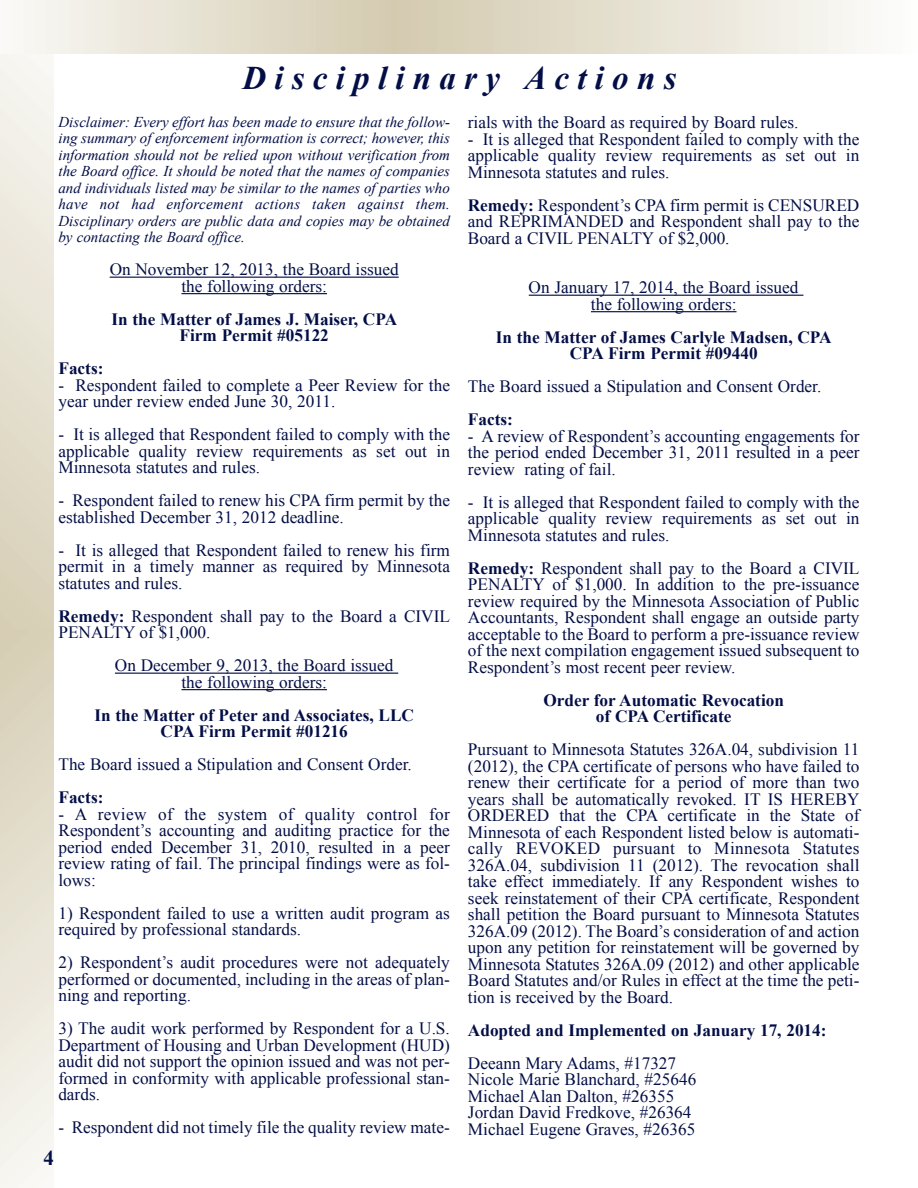
<style>
.page{position:relative;width:918px;height:1188px;background:#fff}
.page>*{position:absolute;margin:0;border:0;box-sizing:border-box;transform-origin:0 0}
.t1{font:italic 700 33px "Times New Roman";letter-spacing:.25em;color:#030e46}
.t2{font:700 21px "Times New Roman";color:#030e46}
.t3{font:17.25px/16.5px "Times New Roman";color:#030e46;text-align:justify}
.t4{font:700 17.25px/16.5px "Times New Roman";color:#030e46;text-align:center}
.t5{font:italic 15px/16.5px "Times New Roman";color:#030e46;text-align:justify}
.s1{font-weight:700}
</style>
<div class="page">
<svg style="left:54px;top:0;width:337px;height:54px;background:#e3decd"></svg>
<svg style="left:0;top:0;width:54px;height:630px;background:#e8e4d6"></svg>
<div style="left:0;top:630px;width:54px;height:558px;background:linear-gradient(to bottom,#d6ceb5,#f8f7f3)"></div>
<div style="left:391px;top:0;width:527px;height:54px;background:linear-gradient(to right,#d3c9ae,#fcfdfc)"></div>
<hr style="left:110px;top:277px;width:289px;height:1px;background:#030e46">
<hr style="left:181px;top:293px;width:146px;height:1px;background:#030e46">
<hr style="left:115px;top:673px;width:283px;height:1px;background:#030e46">
<hr style="left:181px;top:689px;width:146px;height:1px;background:#030e46">
<hr style="left:529px;top:295px;width:274px;height:1px;background:#030e46">
<hr style="left:591px;top:311px;width:146px;height:1px;background:#030e46">
<h1 class="t1" style="left:242px;top:60px;width:436px">disciplinary actions</h1>
<p class="t5" style="left:58px;top:113px;width:393px">Disclaimer: Every effort has been made to ensure that the follow&shy;ing summary of enforcement information is correct; however, this information should not be relied upon without verification from the Board office. It should be noted that the names of companies and individuals listed may be similar to the names of parties who have not had enforcement actions taken against them.<br>Disciplinary orders are public data and copies may be obtained by contacting the Board office.</p>
<p class="t3" style="left:110px;top:261px;width:291px;text-align:center">on november 12, 2013, the Board issued the following orders:</p>
<p class="t4" style="left:111px;top:311px;width:287px">In the Matter of James J. Maiser, CPA<br>Firm Permit #05122</p>
<p class="t4" style="left:58px;top:360px;width:47px">Facts:</p>
<p class="t3" style="left:58px;top:377px;width:393px">- Respondent failed to complete a Peer Review for the year under review ended june 30, 2011.</p>
<p class="t3" style="left:58px;top:426px;width:393px">- It is alleged that Respondent failed to comply with the applicable quality review requirements as set out in minnesota statutes and rules.</p>
<p class="t3" style="left:58px;top:492px;width:393px">- Respondent failed to renew his CPA firm permit by the established december 31, 2012 deadline.</p>
<p class="t3" style="left:58px;top:542px;width:393px">- It is alleged that Respondent failed to renew his firm permit in a timely manner as required by minnesota statutes and rules.</p>
<p class="t3" style="left:58px;top:608px;width:393px"><span class="s1">Remedy:</span> Respondent shall pay to the Board a CIVIl<br>PenAlTY of $1,000.</p>
<p class="t3" style="left:115px;top:657px;width:280px;text-align:center">on december 9, 2013, the Board issued the following orders:</p>
<p class="t4" style="left:94px;top:707px;width:321px">In the Matter of Peter and Associates, LLC<br>CPA Firm Permit #01216</p>
<p class="t3" style="left:58px;top:756px;width:355px">The Board issued a stipulation and Consent order.</p>
<p class="t4" style="left:58px;top:789px;width:47px">Facts:</p>
<p class="t3" style="left:58px;top:806px;width:393px">- A review of the system of quality control for Respondent’s accounting and auditing practice for the period ended december 31, 2010, resulted in a peer review rating of fail. The principal findings were as fol&shy;lows:</p>
<p class="t3" style="left:58px;top:905px;width:393px">1) Respondent failed to use a written audit program as required by professional standards.</p>
<p class="t3" style="left:58px;top:954px;width:393px">2) Respondent’s audit procedures were not adequately performed or documented, including in the areas of plan&shy;ning and reporting.</p>
<p class="t3" style="left:58px;top:1020px;width:393px">3) The audit work performed by Respondent for a u.s. department of housing and urban development (hud) audit did not support the opinion issued and was not per&shy;formed in conformity with applicable professional stan&shy;dards.</p>
<p class="t3" style="left:58px;top:1119px;width:393px">- Respondent did not timely file the quality review mate-</p>
<p class="t3" style="left:468px;top:114px;width:332px">rials with the Board as required by Board rules.</p>
<p class="t3" style="left:468px;top:131px;width:393px">- It is alleged that Respondent failed to comply with the applicable quality review requirements as set out in minnesota statutes and rules.</p>
<p class="t3" style="left:468px;top:197px;width:393px"><span class="s1">Remedy:</span> Respondent’s CPA firm permit is CensuRed and RePRImAnded and Respondent shall pay to the Board a CIVIl PenAlTY of $2,000.</p>
<p class="t3" style="left:529px;top:279px;width:271px;text-align:center">on january 17, 2014, the Board issued the following orders:</p>
<p class="t4" style="left:496px;top:329px;width:337px">In the Matter of James Carlyle Madsen, CPA<br>CPA Firm Permit #09440</p>
<p class="t3" style="left:468px;top:378px;width:355px">The Board issued a stipulation and Consent order.</p>
<p class="t4" style="left:468px;top:411px;width:47px">Facts:</p>
<p class="t3" style="left:468px;top:428px;width:393px">- A review of Respondent’s accounting engagements for the period ended december 31, 2011 resulted in a peer review rating of fail.</p>
<p class="t3" style="left:468px;top:494px;width:393px">- It is alleged that Respondent failed to comply with the applicable quality review requirements as set out in minnesota statutes and rules.</p>
<p class="t3" style="left:468px;top:560px;width:393px"><span class="s1">Remedy:</span> Respondent shall pay to the Board a CIVIl PenAlTY of $1,000. In addition to the pre-issuance review required by the minnesota Association of Public Accountants, Respondent shall engage an outside party acceptable to the Board to perform a pre-issuance review of the next compilation engagement issued subsequent to Respondent’s most recent peer review.</p>
<p class="t4" style="left:543px;top:692px;width:242px">Order for Automatic Revocation of CPA Certificate</p>
<p class="t3" style="left:468px;top:741px;width:395px">Pursuant to minnesota statutes 326A.04, subdivision 11 (2012), the CPA certificate of persons who have failed to renew their certificate for a period of more than two years shall be automatically revoked. IT Is heReBY oRdeRed that the CPA certificate in the state of minnesota of each Respondent listed below is automati&shy;cally ReVoKed pursuant to minnesota statutes 326A.04, subdivision 11 (2012). The revocation shall take effect immediately. If any Respondent wishes to seek reinstatement of their CPA certificate, Respondent shall petition the Board pursuant to minnesota statutes 326A.09 (2012). The Board’s consideration of and action upon any petition for reinstatement will be governed by minnesota statutes 326A.09 (2012) and other applicable Board statutes and/or Rules in effect at the time the peti&shy;tion is received by the Board.</p>
<p class="t4" style="left:468px;top:1022px;width:360px">Adopted and Implemented on January 17, 2014:</p>
<p class="t3" style="left:468px;top:1055px;width:230px;text-align:left">deeann mary Adams, #17327 nicole marie Blanchard, #25646 michael Alan dalton, #26355 jordan david fredkove, #26364 michael eugene Graves, #26365</p>
<p class="t2" style="left:44px;top:1146px;width:12px">4</p>
</div>
